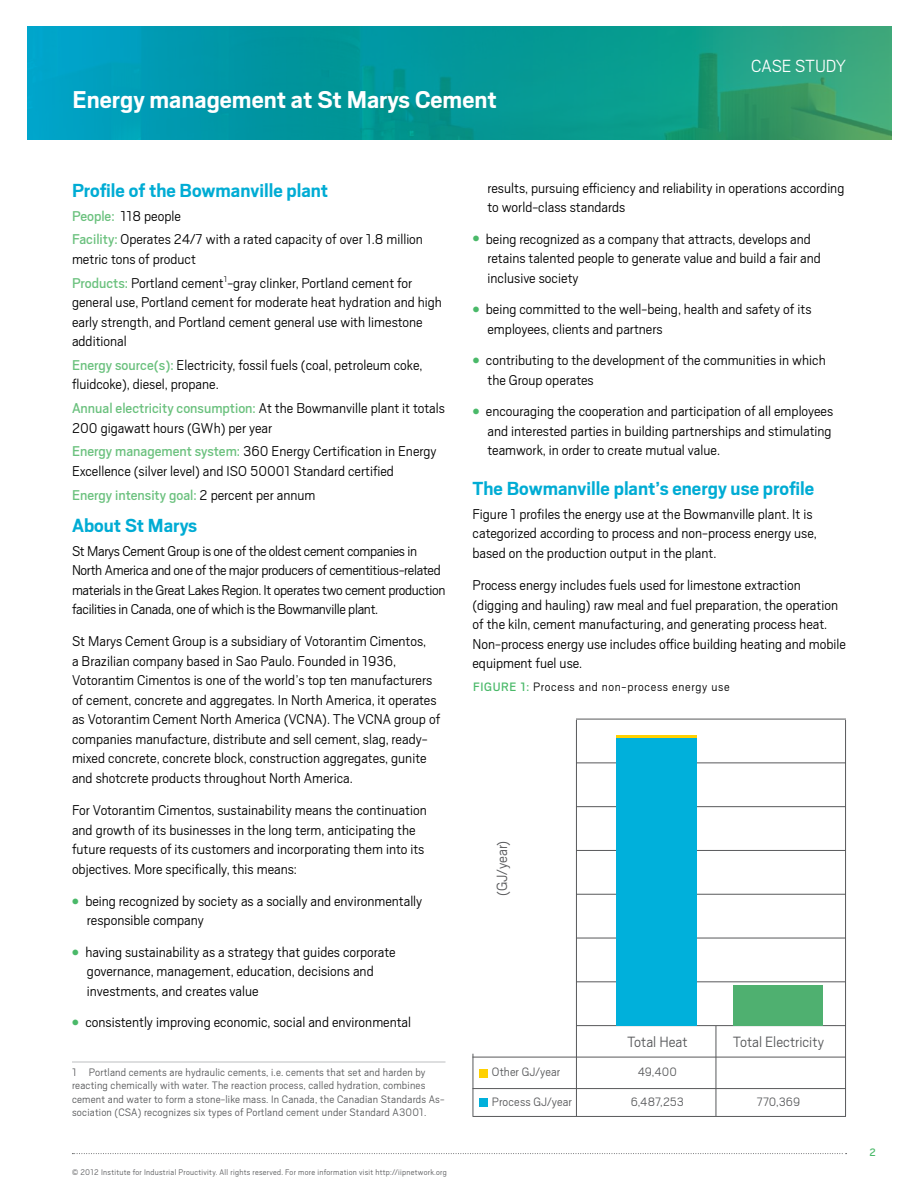
<style>
.page{position:relative;width:918px;height:1188px;background:#fff}
.page>*{position:absolute;margin:0;border:0;box-sizing:border-box;transform-origin:0 0}
.t1{font:700 27px "Scout";color:#fff}
.t2{font:700 21px "Scout";color:#00acd4}
.t3{font:300 19.5px "Scout";letter-spacing:-.01em;color:#fff}
.t4{font:300 16.5px "Scout";color:#58595b}
.t5{font:300 15.75px/19.5px "Scout";color:#000}
.t6{font:300 15.75px/19.5px "Scout";letter-spacing:-.02em;color:#000}
.t7{font:15.75px "Scout";color:#6bc17e}
.t8{font:300 13.5px "Scout";letter-spacing:.005em;color:#58595b}
.t9{font:300 13.5px "Scout";letter-spacing:.05em;color:#000}
.t10{font:300 12px/13.5px "Scout";letter-spacing:.015em;color:#58595b}
.t11{font:12px "Scout";color:#4ab969}
.t12{font:300 9px "Scout";letter-spacing:.03em;color:#58595b}
.s1{font-weight:400;color:#6bc17e}
.s2{font-weight:300;color:#000}
.s3{color:#4ab969}
.s4{font-weight:400;color:#4ab969}
</style>
<div class="page">
<svg style="left:28px;top:26px;width:864px;height:114px;background:#0c9b98"></svg>
<svg style="left:72px;top:1153px;width:775px;height:1px"></svg>
<hr style="left:72px;top:1062px;width:374px;height:1px;background:#bcbec0">
<hr style="left:576px;top:806px;width:270px;height:1px;background:#58595b">
<hr style="left:576px;top:719px;width:270px;height:1px;background:#58595b">
<hr style="left:576px;top:850px;width:270px;height:1px;background:#58595b">
<hr style="left:576px;top:762px;width:270px;height:1px;background:#58595b">
<hr style="left:576px;top:894px;width:270px;height:1px;background:#58595b">
<hr style="left:576px;top:938px;width:270px;height:1px;background:#58595b">
<hr style="left:576px;top:981px;width:270px;height:1px;background:#58595b">
<hr style="left:576px;top:1025px;width:270px;height:1px;background:#58595b">
<hr style="left:472px;top:1057px;width:374px;height:1px;background:#58595b">
<hr style="left:472px;top:1088px;width:374px;height:1px;background:#58595b">
<hr style="left:472px;top:1116px;width:374px;height:1px;background:#58595b">
<hr style="left:576px;top:720px;width:1px;height:396px;background:#58595b">
<hr style="left:845px;top:720px;width:1px;height:396px;background:#58595b">
<hr style="left:472px;top:1054px;width:1px;height:62px;background:#58595b">
<hr style="left:715px;top:1026px;width:1px;height:90px;background:#58595b">
<div style="left:616px;top:738px;width:82px;height:288px;background:#00b0db"></div>
<div style="left:734px;top:986px;width:90px;height:40px;background:#4fb070"></div>
<div style="left:479px;top:1098px;width:9px;height:9px;background:#00b0db"></div>
<div style="left:479px;top:1069px;width:9px;height:9px;background:#ffd100"></div>
<hr style="left:616px;top:736px;width:82px;height:2px;background:#ffd100">
<h1 class="t1" style="left:73px;top:82px;width:426px">Energy management at St Marys Cement</h1>
<p class="t3" style="left:751px;top:53px;width:96px">Case St udy</p>
<h2 class="t2" style="left:72px;top:177px;width:258px">Profile of the Bowmanville plant</h2>
<p class="t5" style="left:72px;top:203px;width:353px;line-height:23.7px"><span class="s1">People:</span> 118 people<br><span class="s1">Facility:</span> Operates 24/7 with a rated capacity of over 1.8 million</p>
<p class="t5" style="left:72px;top:246px;width:342px;line-height:23.7px">metric tons of product<br><span class="s1">Products:</span> Portland cement<sup>1</sup>-gray clinker, Portland cement for</p>
<p class="t5" style="left:72px;top:292px;width:372px">general use, Portland cement for moderate heat hydration and high early strength, and Portland cement general use with limestone additional</p>
<p class="t5" style="left:72px;top:354px;width:352px"><span class="s1">Energy source(s):</span> Electricity, fossil fuels (coal, petroleum coke, fluidcoke), diesel, propane.</p>
<p class="t5" style="left:72px;top:398px;width:374px"><span class="s1">Annual electricity consumption:</span> At the Bowmanville plant it totals<br>200 gigawatt hours (GWh) per year</p>
<p class="t5" style="left:72px;top:441px;width:366px"><span class="s1">Energy management system:</span> 360 Energy Certification in Energy<br>Excellence (silver level) and ISO 50001 Standard certified</p>
<p class="t7" style="left:72px;top:484px;width:245px">Energy intensity goal: <span class="s2">2 percent per annum</span></p>
<h2 class="t2" style="left:72px;top:512px;width:127px">About St Marys</h2>
<p class="t6" style="left:72px;top:540px;width:375px">St Marys Cement Group is one of the oldest cement companies in North America and one of the major producers of cementitious-related materials in the Great Lakes Region. It operates two cement production facilities in Canada, one of which is the Bowmanville plant.</p>
<p class="t5" style="left:72px;top:631px;width:370px">St Marys Cement Group is a subsidiary of Votorantim Cimentos,<br>a Brazilian company based in Sao Paulo. Founded in 1936, Votorantim Cimentos is one of the world’s top ten manufacturers of cement, concrete and aggregates. In North America, it operates as Votorantim Cement North America (VCNA). The VCNA group of companies manufacture, distribute and sell cement, slag, ready&shy;mixed concrete, concrete block, construction aggregates, gunite and shotcrete products throughout North America.</p>
<p class="t5" style="left:72px;top:800px;width:356px">For Votorantim Cimentos, sustainability means the continuation and growth of its businesses in the long term, anticipating the future requests of its customers and incorporating them into its objectives. More specifically, this means:</p>
<p class="t5" style="left:87px;top:890px;width:337px;text-indent:-15px"><span class="s3">●</span> being recognized by society as a socially and environmentally responsible company</p>
<p class="t5" style="left:87px;top:941px;width:310px;text-indent:-15px"><span class="s3">●</span> having sustainability as a strategy that guides corporate governance, management, education, decisions and investments, and creates value</p>
<p class="t5" style="left:72px;top:1012px;width:341px"><span class="s3">●</span> consistently improving economic, social and environmental</p>
<p class="t10" style="left:72px;top:1064px;width:374px">1 Portland cements are hydraulic cements, i.e. cements that set and harden by reacting chemically with water. The reaction process, called hydration, combines cement and water to form a stone-like mass. In Canada, the Canadian Standards As&shy;sociation (CSA) recognizes six types of Portland cement under Standard A3001.</p>
<p class="t12" style="left:72px;top:1166px;width:376px">© 2012 Institute for Industrial Prouctivity. All rights reserved. For more information visit http://iipnetwork.org</p>
<p class="t5" style="left:488px;top:177px;width:358px">results, pursuing efficiency and reliability in operations according to world-class standards</p>
<p class="t5" style="left:487px;top:228px;width:335px;text-indent:-15px"><span class="s3">●</span> being recognized as a company that attracts, develops and retains talented people to generate value and build a fair and inclusive society</p>
<p class="t5" style="left:487px;top:299px;width:326px;text-indent:-15px"><span class="s3">●</span> being committed to the well-being, health and safety of its employees, clients and partners</p>
<p class="t5" style="left:487px;top:350px;width:340px;text-indent:-15px"><span class="s3">●</span> contributing to the development of the communities in which the Group operates</p>
<p class="t5" style="left:487px;top:401px;width:347px;text-align:justify;text-indent:-15px"><span class="s3">●</span> encouraging the cooperation and participation of all employees and interested parties in building partnerships and stimulating teamwork, in order to create mutual value.</p>
<h2 class="t2" style="left:472px;top:475px;width:343px">The Bowmanville plant’s energy use profile</h2>
<p class="t5" style="left:472px;top:503px;width:346px">Figure 1 profiles the energy use at the Bowmanville plant. It is categorized according to process and non-process energy use, based on the production output in the plant.</p>
<p class="t5" style="left:472px;top:575px;width:375px">Process energy includes fuels used for limestone extraction (digging and hauling) raw meal and fuel preparation, the operation of the kiln, cement manufacturing, and generating process heat.<br>Non-process energy use includes office building heating and mobile equipment fuel use.</p>
<p class="t9" style="left:473px;top:678px;width:258px"><span class="s4">FIGURE 1:</span> Process and non-process energy use</p>
<p class="t4" style="left:491px;top:896px;width:57px;rotate:-90deg">(GJ/year)</p>
<p class="t4" style="left:627px;top:1031px;width:62px">Total Heat</p>
<p class="t4" style="left:733px;top:1031px;width:93px">Total Electricity</p>
<p class="t8" style="left:492px;top:1063px;width:70px">Other GJ/year</p>
<p class="t8" style="left:638px;top:1063px;width:41px">49,400</p>
<p class="t8" style="left:492px;top:1094px;width:82px">Process GJ/year</p>
<p class="t8" style="left:631px;top:1094px;width:55px">6,487,253</p>
<p class="t8" style="left:757px;top:1094px;width:45px">770,369</p>
<p class="t5" style="left:472px;top:1095px;width:322px">the initiative to form an energy management conservation</p>
<p class="t11" style="left:870px;top:1144px;width:8px">2</p>
</div>
